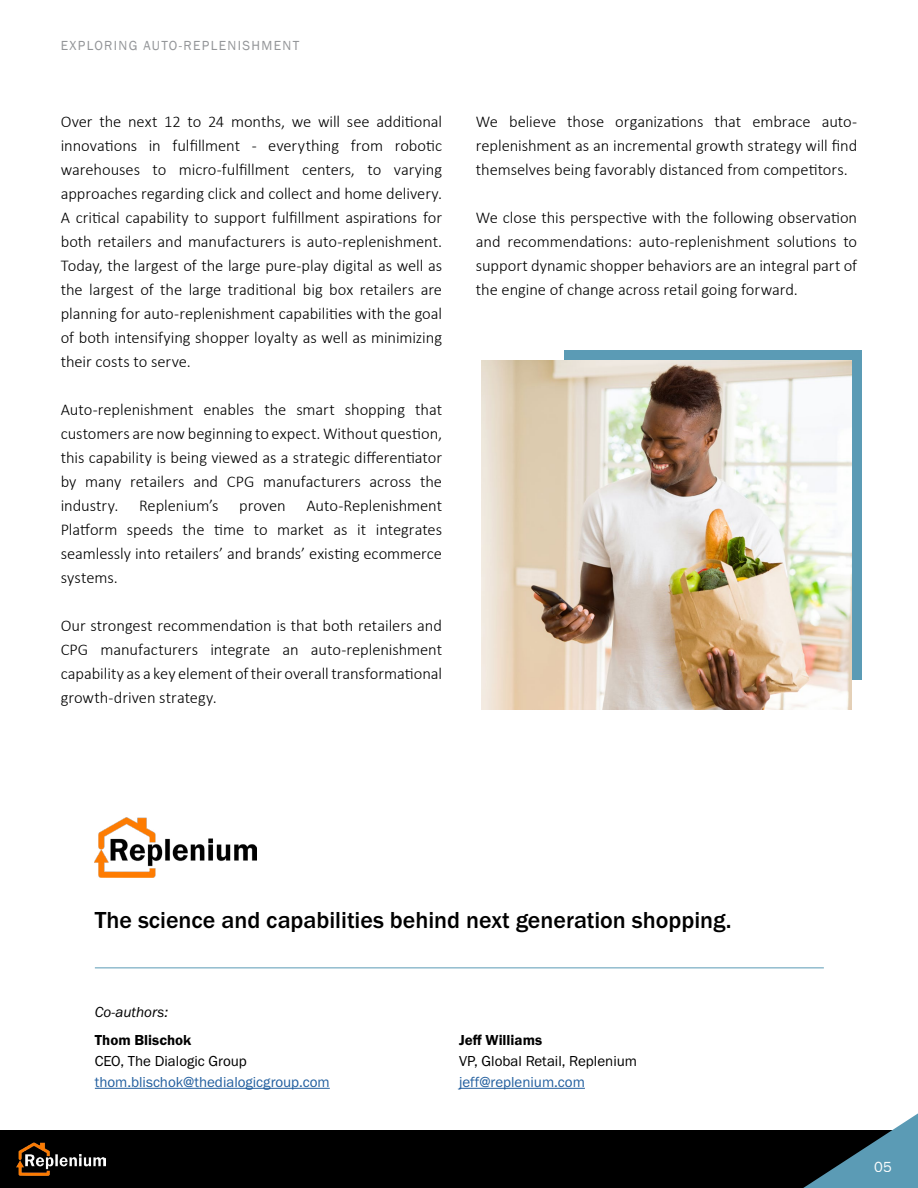
<style>
.page{position:relative;width:918px;height:1188px;background:#fff}
.page>*{position:absolute;margin:0;border:0;box-sizing:border-box;transform-origin:0 0}
.t1{font:500 24px "Franklin Gothic URW";color:#000}
.t2{font:300 16.5px/24px "Calibri";letter-spacing:-.005em;color:#000;text-align:justify}
.t3{font:15px "Franklin Gothic URW Boo";color:#215e9e}
.t4{font:15px "Franklin Gothic URW Boo";color:#000}
.t5{font:15px "Franklin Gothic URW Dem";color:#000}
.t6{font:15px "Franklin Gothic URW Boo Ita";color:#000}
.t7{font:15px "Franklin Gothic";color:#fff}
.t8{font:13.5px "Franklin Gothic";letter-spacing:.1em;color:#939598}
</style>
<div class="page">
<div style="left:0;top:1131px;width:918px;height:57px;background:#000"></div>
<svg style="left:803px;top:1113px;width:115px;height:75px"></svg>
<img style="left:95px;top:817px;width:161px;height:60px">
<hr style="left:95px;top:1088px;width:235px;height:1px;background:#215e9e">
<hr style="left:95px;top:967px;width:729px;height:1px;background:#5b9bb5">
<hr style="left:459px;top:1088px;width:126px;height:1px;background:#215e9e">
<div style="left:564px;top:351px;width:298px;height:329px;background:#5b9bb5"></div>
<img style="left:482px;top:361px;width:370px;height:348px">
<img style="left:16px;top:1143px;width:89px;height:32px">
<p class="t8" style="left:61px;top:37px;width:240px">EXPLORING AUTO-REPLENISHMENT</p>
<p class="t2" style="left:61px;top:109px;width:383px">Over the next 12 to 24 months, we will see additional innovations in fulfillment - everything from robotic warehouses to micro-fulfillment centers, to varying approaches regarding click and collect and home delivery.<br>A critical capability to support fulfillment aspirations for both retailers and manufacturers is auto-replenishment.<br>Today, the largest of the large pure-play digital as well as the largest of the large traditional big box retailers are planning for auto-replenishment capabilities with the goal of both intensifying shopper loyalty as well as minimizing their costs to serve.</p>
<p class="t2" style="left:61px;top:397px;width:383px">Auto-replenishment enables the smart shopping that customers are now beginning to expect. Without question, this capability is being viewed as a strategic differentiator by many retailers and CPG manufacturers across the industry.</p>
<p class="t2" style="left:139px;top:493px;width:81px">Replenium’s</p>
<p class="t2" style="left:239px;top:493px;width:48px">proven</p>
<p class="t2" style="left:61px;top:493px;width:383px;text-indent:246px">Auto-Replenishment Platform speeds the time to market as it integrates seamlessly into retailers’ and brands’ existing ecommerce systems.</p>
<p class="t2" style="left:61px;top:613px;width:383px">Our strongest recommendation is that both retailers and CPG manufacturers integrate an auto-replenishment capability as a key element of their overall transformational growth-driven strategy.</p>
<p class="t2" style="left:476px;top:109px;width:383px">We believe those organizations that embrace auto&shy;replenishment as an incremental growth strategy will find themselves being favorably distanced from competitors.</p>
<p class="t2" style="left:476px;top:205px;width:383px">We close this perspective with the following observation and recommendations: auto-replenishment solutions to support dynamic shopper behaviors are an integral part of the engine of change across retail going forward.</p>
<h1 class="t1" style="left:95px;top:905px;width:638px">The science and capabilities behind next generation shopping.</h1>
<p class="t6" style="left:95px;top:1003px;width:75px">Co-authors:</p>
<p class="t5" style="left:95px;top:1031px;width:98px">Thom Blischok</p>
<p class="t4" style="left:95px;top:1051px;width:154px">CEO, The Dialogic Group</p>
<p class="t3" style="left:95px;top:1072px;width:236px">thom.blischok@thedialogicgroup.com</p>
<p class="t5" style="left:459px;top:1031px;width:85px">Jeff Williams</p>
<p class="t4" style="left:459px;top:1051px;width:180px">VP, Global Retail, Replenium</p>
<p class="t3" style="left:459px;top:1072px;width:127px">jeff@replenium.com</p>
<p class="t7" style="left:874px;top:1157px;width:19px">05</p>
</div>
